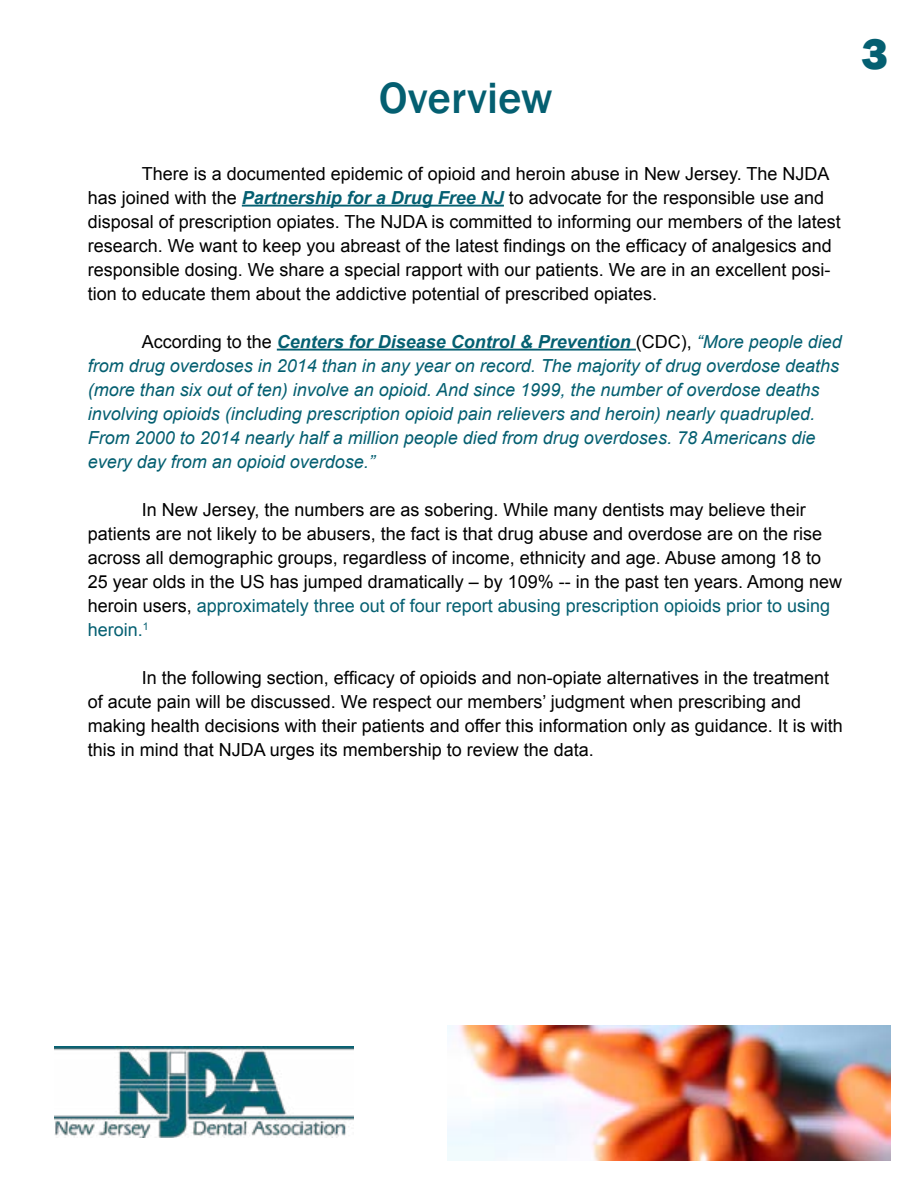
<style>
.page{position:relative;width:918px;height:1188px;background:#fff}
.page>*{position:absolute;margin:0;border:0;box-sizing:border-box;transform-origin:0 0}
.t1{font:500 45px "Franklin Gothic";color:#045f71}
.t2{font:800 45px "Franklin Gothic";color:#045f71}
.t3{font:18px/24px "Arial";color:#000}
.t4{font:italic 18px/24px "Arial";color:#045f71}
.s1{font-weight:700;font-style:italic;color:#045f71}
.s2{font-style:normal;color:#000}
.s3{font-weight:700}
.s4{color:#045f71}
</style>
<div class="page">
<img style="left:447px;top:1025px;width:444px;height:136px">
<img style="left:54px;top:1046px;width:300px;height:92px">
<hr style="left:242px;top:205px;width:262px;height:2px;background:#045f71">
<hr style="left:277px;top:349px;width:359px;height:2px;background:#045f71">
<p class="t1" style="left:379px;top:70px;width:175px">Overview</p>
<p class="t2" style="left:862px;top:25px;width:28px">3</p>
<p class="t3" style="left:88px;top:162px;width:754px;text-indent:54px">There is a documented epidemic of opioid and heroin abuse in New Jersey. The NJDA has joined with the <span class="s1">Partnership for a Drug Free NJ</span> to advocate for the responsible use and disposal of prescription opiates. The NJDA is committed to informing our members of the latest research. We want to keep you abreast of the latest findings on the efficacy of analgesics and responsible dosing. We share a special rapport with our patients. We are in an excellent posi&shy;tion to educate them about the addictive potential of prescribed opiates.</p>
<p class="t4" style="left:88px;top:330px;width:756px;text-indent:54px"><span class="s2">According to the</span> <span class="s3">Centers for Disease Control &amp; Prevention</span> <span class="s2">(CDC),</span> “More people died from drug overdoses in 2014 than in any year on record. The majority of drug overdose deaths (more than six out of ten) involve an opioid. And since 1999, the number of overdose deaths involving opioids (including prescription opioid pain relievers and heroin) nearly quadrupled.<br>From 2000 to 2014 nearly half a million people died from drug overdoses. 78 Americans die every day from an opioid overdose.”</p>
<p class="t3" style="left:88px;top:498px;width:756px;text-indent:54px">In New Jersey, the numbers are as sobering. While many dentists may believe their patients are not likely to be abusers, the fact is that drug abuse and overdose are on the rise across all demographic groups, regardless of income, ethnicity and age. Abuse among 18 to 25 year olds in the US has jumped dramatically – by 109% -- in the past ten years. Among new heroin users, <span class="s4">approximately three out of four report abusing prescription opioids prior to using heroin.</span><sup>1</sup></p>
<p class="t3" style="left:88px;top:666px;width:757px;text-indent:54px">In the following section, efficacy of opioids and non-opiate alternatives in the treatment of acute pain will be discussed. We respect our members’ judgment when prescribing and making health decisions with their patients and offer this information only as guidance. It is with this in mind that NJDA urges its membership to review the data.</p>
</div>
